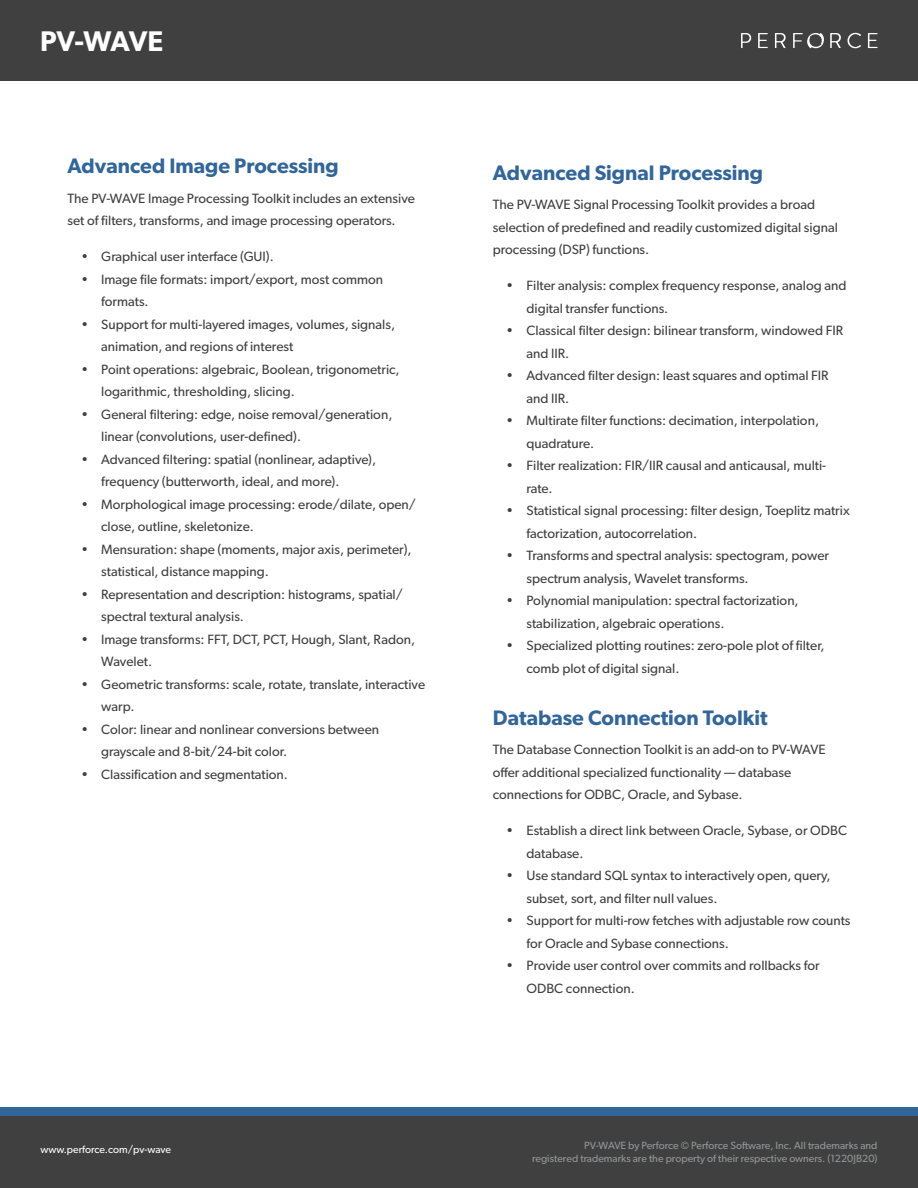
<style>
.page{position:relative;width:918px;height:1188px;background:#fff}
.page>*{position:absolute;margin:0;border:0;box-sizing:border-box;transform-origin:0 0}
.t1{font:600 28.5px "Gibson";letter-spacing:-.02em;color:#fff}
.t2{font:600 21px "Gibson";color:#32669a}
.t3{font:13.5px/22.5px "Gibson";color:#404040}
.t4{font:10.5px/13.5px "Gibson";color:#939598;text-align:right}
.t5{font:10.5px "Gibson";color:#fff}
</style>
<div class="page">
<div style="left:0;top:1115px;width:918px;height:73px;background:#404040"></div>
<div style="left:0;top:0;width:918px;height:81px;background:#404040"></div>
<svg style="left:741px;top:33px;width:10px;height:15px"></svg>
<svg style="left:758px;top:33px;width:10px;height:15px"></svg>
<svg style="left:868px;top:33px;width:9px;height:15px"></svg>
<svg style="left:775px;top:33px;width:11px;height:15px"></svg>
<svg style="left:830px;top:33px;width:11px;height:15px"></svg>
<svg style="left:848px;top:33px;width:13px;height:15px"></svg>
<svg style="left:793px;top:33px;width:31px;height:16px"></svg>
<div style="left:0;top:1107px;width:918px;height:8px;background:#32669a"></div>
<h1 class="t1" style="left:40px;top:24px;width:125px">PV-WAVE</h1>
<h2 class="t2" style="left:68px;top:154px;width:273px">Advanced Image Processing</h2>
<p class="t3" style="left:68px;top:187px;width:349px">The PV-WAVE Image Processing Toolkit includes an extensive set of filters, transforms, and image processing operators.</p>
<p class="t3" style="left:81px;top:245px;width:194px">• Graphical user interface (GUI).</p>
<p class="t3" style="left:101px;top:268px;width:283px;text-indent:-20px">• Image file formats: import/export, most common formats.</p>
<p class="t3" style="left:101px;top:313px;width:295px;text-indent:-20px">• Support for multi-layered images, volumes, signals, animation, and regions of interest</p>
<p class="t3" style="left:101px;top:358px;width:300px;text-indent:-20px">• Point operations: algebraic, Boolean, trigonometric, logarithmic, thresholding, slicing.</p>
<p class="t3" style="left:101px;top:403px;width:293px;text-indent:-20px">• General filtering: edge, noise removal/generation, linear (convolutions, user-defined).</p>
<p class="t3" style="left:101px;top:448px;width:276px;text-indent:-20px">• Advanced filtering: spatial (nonlinear, adaptive), frequency (butterworth, ideal, and more).</p>
<p class="t3" style="left:101px;top:493px;width:316px;text-indent:-20px">• Morphological image processing: erode/dilate, open/ close, outline, skeletonize.</p>
<p class="t3" style="left:101px;top:538px;width:312px;text-indent:-20px">• Mensuration: shape (moments, major axis, perimeter), statistical, distance mapping.</p>
<p class="t3" style="left:101px;top:583px;width:303px;text-indent:-20px">• Representation and description: histograms, spatial/ spectral textural analysis.</p>
<p class="t3" style="left:101px;top:628px;width:316px;text-indent:-20px">• Image transforms: FFT, DCT, PCT, Hough, Slant, Radon,<br>Wavelet.</p>
<p class="t3" style="left:101px;top:673px;width:326px;text-indent:-20px">• Geometric transforms: scale, rotate, translate, interactive warp.</p>
<p class="t3" style="left:101px;top:718px;width:279px;text-indent:-20px">• Color: linear and nonlinear conversions between grayscale and 8-bit/24-bit color.</p>
<p class="t3" style="left:81px;top:763px;width:208px">• Classification and segmentation.</p>
<h2 class="t2" style="left:493px;top:160px;width:272px">Advanced Signal Processing</h2>
<p class="t3" style="left:493px;top:193px;width:347px">The PV-WAVE Signal Processing Toolkit provides a broad selection of predefined and readily customized digital signal processing (DSP) functions.</p>
<p class="t3" style="left:526px;top:274px;width:321px;text-indent:-20px">• Filter analysis: complex frequency response, analog and digital transfer functions.</p>
<p class="t3" style="left:526px;top:319px;width:318px;text-indent:-20px">• Classical filter design: bilinear transform, windowed FIR and IIR.</p>
<p class="t3" style="left:526px;top:364px;width:304px;text-indent:-20px">• Advanced filter design: least squares and optimal FIR and IIR.</p>
<p class="t3" style="left:526px;top:409px;width:294px;text-indent:-20px">• Multirate filter functions: decimation, interpolation, quadrature.</p>
<p class="t3" style="left:526px;top:454px;width:301px;text-indent:-20px">• Filter realization: FIR/IIR causal and anticausal, multi&shy;rate.</p>
<p class="t3" style="left:526px;top:499px;width:325px;text-indent:-20px">• Statistical signal processing: filter design, Toeplitz matrix factorization, autocorrelation.</p>
<p class="t3" style="left:526px;top:544px;width:304px;text-indent:-20px">• Transforms and spectral analysis: spectogram, power spectrum analysis, Wavelet transforms.</p>
<p class="t3" style="left:526px;top:589px;width:274px;text-indent:-20px">• Polynomial manipulation: spectral factorization, stabilization, algebraic operations.</p>
<p class="t3" style="left:526px;top:634px;width:300px;text-indent:-20px">• Specialized plotting routines: zero-pole plot of filter, comb plot of digital signal.</p>
<h2 class="t2" style="left:493px;top:705px;width:276px">Database Connection Toolkit</h2>
<p class="t3" style="left:493px;top:738px;width:334px">The Database Connection Toolkit is an add-on to PV-WAVE offer additional specialized functionality — database connections for ODBC, Oracle, and Sybase.</p>
<p class="t3" style="left:526px;top:819px;width:322px;text-indent:-20px">• Establish a direct link between Oracle, Sybase, or ODBC database.</p>
<p class="t3" style="left:526px;top:864px;width:306px;text-indent:-20px">• Use standard SQL syntax to interactively open, query, subset, sort, and filter null values.</p>
<p class="t3" style="left:526px;top:909px;width:325px;text-indent:-20px">• Support for multi-row fetches with adjustable row counts for Oracle and Sybase connections.</p>
<p class="t3" style="left:526px;top:954px;width:295px;text-indent:-20px">• Provide user control over commits and rollbacks for<br>ODBC connection.</p>
<p class="t5" style="left:40px;top:1143px;width:132px">www.perforce.com/pv-wave</p>
<p class="t4" style="left:532px;top:1138px;width:347px">PV-WAVE by Perforce © Perforce Software, Inc. All trademarks and<br>registered trademarks are the property of their respective owners. (1220JB20)</p>
</div>
